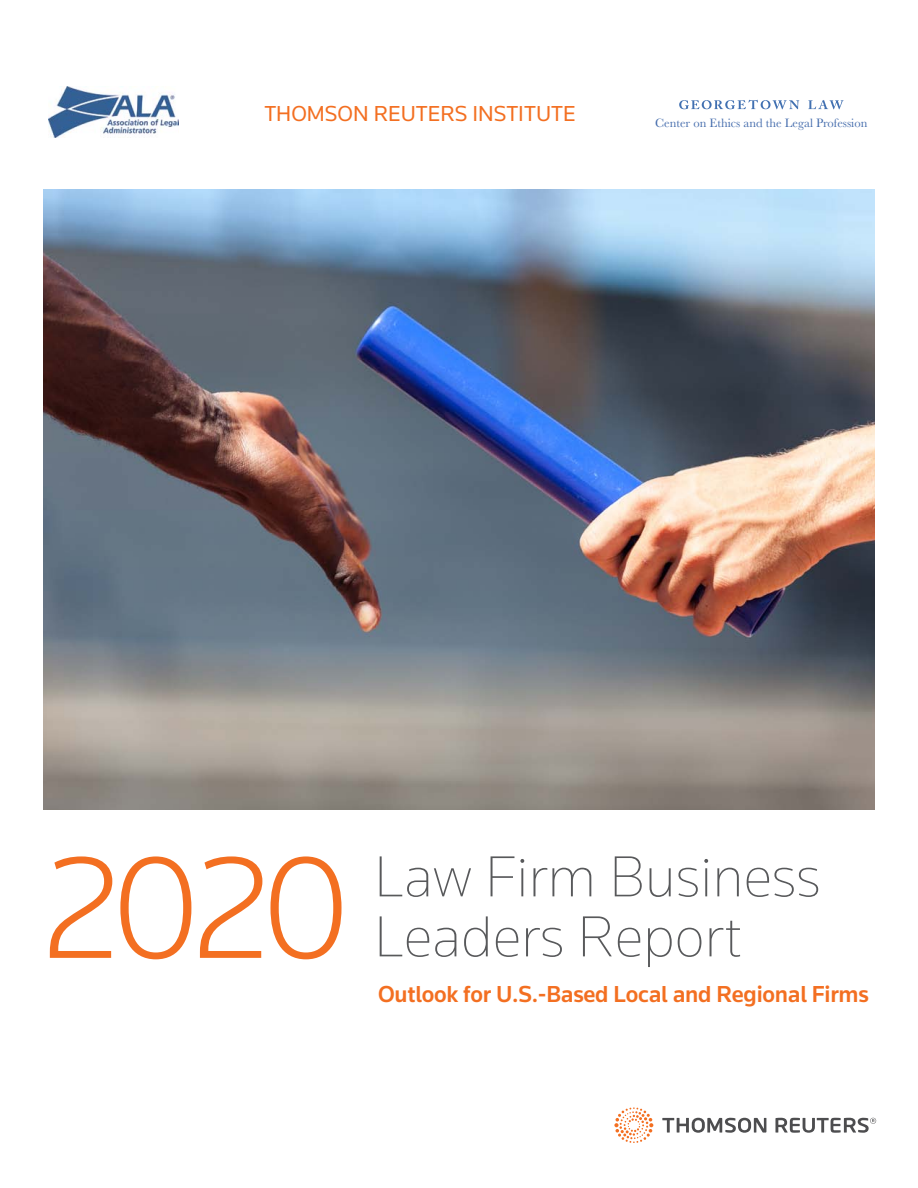
<style>
.page{position:relative;width:918px;height:1188px;background:#fff}
.page>*{position:absolute;margin:0;border:0;box-sizing:border-box;transform-origin:0 0}
.t1{font:300 150px "Knowledge";color:#f36f21}
.t2{font:200 60px/60px "Knowledge";color:#58595b}
.t3{font:500 24px "Knowledge";letter-spacing:-.01em;color:#f36f21}
.t4{font:22.5px "Knowledge";color:#f36f21}
.t5{font:12.6px "Baskerville";color:#436bac}
</style>
<div class="page">
<svg style="left:662px;top:1118px;width:214px;height:15px"></svg>
<svg style="left:614px;top:1107px;width:39px;height:36px"></svg>
<img style="left:43px;top:189px;width:832px;height:621px">
<svg style="left:679px;top:100px;width:120px;height:9px"></svg>
<svg style="left:808px;top:100px;width:36px;height:9px"></svg>
<img style="left:48px;top:87px;width:130px;height:50px">
<p class="t4" style="left:264px;top:99px;width:313px">THOMSON REUTERS INSTITUTE</p>
<p class="t5" style="left:655px;top:115px;width:214px">Center on Ethics and the Legal Profession</p>
<h1 class="t1" style="left:42px;top:815px;width:309px">2020</h1>
<h2 class="t2" style="left:374px;top:845px;width:448px">Law Firm Business<br>Leaders Report</h2>
<p class="t3" style="left:378px;top:979px;width:492px">Outlook for U.S.-Based Local and Regional Firms</p>
</div>
